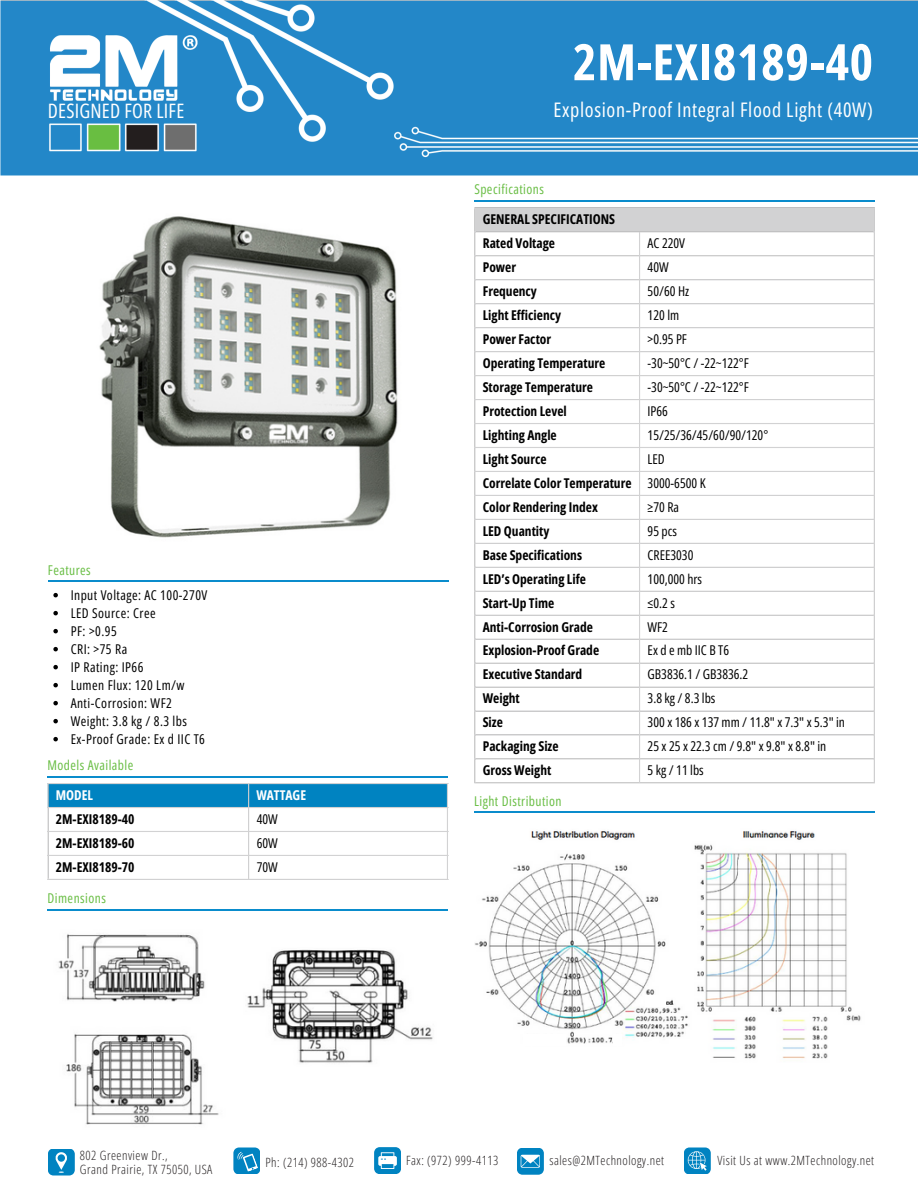
<style>
.page{position:relative;width:918px;height:1188px;background:#fff}
.page>*{position:absolute;margin:0;border:0;box-sizing:border-box;transform-origin:0 0}
.t1{font:700 50.25px "Open Sans Condensed";letter-spacing:.01em;color:#fff}
.t2{font:20.1px "Open Sans Condensed";letter-spacing:.035em;color:#fff}
.t3{font:19.95px "Open Sans Condensed";letter-spacing:.01em;color:#fff}
.t4{font:700 13.5px "Open Sans Condensed";color:#000}
.t5{font:13.5px "Open Sans Condensed";color:#000}
.t6{font:13.5px "Open Sans Condensed";letter-spacing:.035em;color:#000}
.t7{font:13.5px "Open Sans Condensed";letter-spacing:.035em;color:#6abe45}
.t8{font:700 13.5px "Open Sans Condensed";color:#fff}
.t9{font:300 12.75px "Open Sans Condensed";letter-spacing:.04em;color:#231f20}
</style>
<div class="page">
<img style="left:0;top:0;width:918px;height:176px">
<hr style="left:48px;top:580px;width:400px;height:2px;background:#0a8ccc">
<div style="left:475px;top:208px;width:400px;height:24px;background:#d2d2d3"></div>
<hr style="left:474px;top:208px;width:2px;height:574px;background:#d2d2d3">
<hr style="left:639px;top:232px;width:1px;height:550px;background:#d2d2d3">
<hr style="left:874px;top:208px;width:1px;height:574px;background:#d2d2d3">
<hr style="left:474px;top:207px;width:401px;height:1px;background:#d2d2d3">
<hr style="left:474px;top:255px;width:401px;height:1px;background:#d2d2d3">
<hr style="left:474px;top:279px;width:401px;height:1px;background:#d2d2d3">
<hr style="left:474px;top:303px;width:401px;height:1px;background:#d2d2d3">
<hr style="left:474px;top:327px;width:401px;height:1px;background:#d2d2d3">
<hr style="left:474px;top:351px;width:401px;height:1px;background:#d2d2d3">
<hr style="left:474px;top:375px;width:401px;height:1px;background:#d2d2d3">
<hr style="left:474px;top:399px;width:401px;height:1px;background:#d2d2d3">
<hr style="left:474px;top:423px;width:401px;height:1px;background:#d2d2d3">
<hr style="left:474px;top:447px;width:401px;height:1px;background:#d2d2d3">
<hr style="left:474px;top:471px;width:401px;height:1px;background:#d2d2d3">
<hr style="left:474px;top:495px;width:401px;height:1px;background:#d2d2d3">
<hr style="left:474px;top:519px;width:401px;height:1px;background:#d2d2d3">
<hr style="left:474px;top:543px;width:401px;height:1px;background:#d2d2d3">
<hr style="left:474px;top:567px;width:401px;height:1px;background:#d2d2d3">
<hr style="left:474px;top:591px;width:401px;height:1px;background:#d2d2d3">
<hr style="left:474px;top:615px;width:401px;height:1px;background:#d2d2d3">
<hr style="left:474px;top:639px;width:401px;height:1px;background:#d2d2d3">
<hr style="left:474px;top:663px;width:401px;height:1px;background:#d2d2d3">
<hr style="left:474px;top:687px;width:401px;height:1px;background:#d2d2d3">
<hr style="left:474px;top:710px;width:401px;height:2px;background:#d2d2d3">
<hr style="left:474px;top:734px;width:401px;height:2px;background:#d2d2d3">
<hr style="left:474px;top:758px;width:401px;height:2px;background:#d2d2d3">
<hr style="left:474px;top:782px;width:401px;height:1px;background:#d2d2d3">
<hr style="left:48px;top:776px;width:400px;height:1px;background:#0a8ccc">
<hr style="left:474px;top:200px;width:401px;height:2px;background:#0a8ccc">
<hr style="left:474px;top:812px;width:401px;height:1px;background:#0a8ccc">
<hr style="left:48px;top:909px;width:400px;height:1px;background:#0a8ccc">
<img style="left:99px;top:216px;width:299px;height:322px">
<img style="left:58px;top:934px;width:375px;height:191px">
<svg style="left:53px;top:593px;width:5px;height:4px"></svg>
<svg style="left:53px;top:611px;width:5px;height:4px"></svg>
<svg style="left:53px;top:629px;width:5px;height:4px"></svg>
<svg style="left:53px;top:647px;width:5px;height:4px"></svg>
<svg style="left:53px;top:665px;width:5px;height:4px"></svg>
<svg style="left:53px;top:683px;width:5px;height:4px"></svg>
<svg style="left:53px;top:701px;width:5px;height:4px"></svg>
<svg style="left:53px;top:719px;width:5px;height:4px"></svg>
<svg style="left:53px;top:737px;width:5px;height:4px"></svg>
<img style="left:475px;top:831px;width:386px;height:228px">
<div style="left:524px;top:1034px;width:42px;height:11px;background:#fff"></div>
<div style="left:613px;top:1034px;width:9px;height:11px;background:#fff"></div>
<div style="left:645px;top:995px;width:21px;height:12px;background:#fff"></div>
<svg style="left:48px;top:1149px;width:27px;height:27px"></svg>
<svg style="left:233px;top:1148px;width:27px;height:26px"></svg>
<svg style="left:374px;top:1147px;width:27px;height:27px"></svg>
<svg style="left:517px;top:1148px;width:27px;height:27px"></svg>
<svg style="left:684px;top:1148px;width:27px;height:26px"></svg>
<svg style="left:49px;top:784px;width:398px;height:23px;background:#0183c1"></svg>
<hr style="left:48px;top:784px;width:1px;height:95px;background:#d2d2d3">
<hr style="left:248px;top:784px;width:1px;height:95px;background:#d2d2d3">
<hr style="left:447px;top:784px;width:1px;height:95px;background:#d2d2d3">
<hr style="left:48px;top:783px;width:400px;height:1px;background:#d2d2d3">
<hr style="left:48px;top:807px;width:400px;height:1px;background:#d2d2d3">
<hr style="left:48px;top:831px;width:400px;height:1px;background:#d2d2d3">
<hr style="left:48px;top:855px;width:400px;height:1px;background:#d2d2d3">
<hr style="left:48px;top:879px;width:400px;height:1px;background:#d2d2d3">
<p class="t3" style="left:48px;top:97px;width:138px">DESIGNED FOR LIFE</p>
<h1 class="t7" style="left:48px;top:560px;width:44px">Features</h1>
<p class="t6" style="left:71px;top:585px;width:138px">Input Voltage: AC 100-270V</p>
<p class="t6" style="left:71px;top:603px;width:86px">LED Source: Cree</p>
<p class="t5" style="left:71px;top:621px;width:48px">PF: &gt;0.95</p>
<p class="t5" style="left:71px;top:639px;width:58px">CRI: &gt;75 Ra</p>
<p class="t6" style="left:71px;top:657px;width:74px">IP Rating: IP66</p>
<p class="t6" style="left:71px;top:675px;width:115px">Lumen Flux: 120 Lm/w</p>
<p class="t6" style="left:71px;top:693px;width:103px">Anti-Corrosion: WF2</p>
<p class="t6" style="left:71px;top:711px;width:118px">Weight: 3.8 kg / 8.3 lbs</p>
<p class="t6" style="left:71px;top:729px;width:136px">Ex-Proof Grade: Ex d IIC T6</p>
<p class="t7" style="left:48px;top:756px;width:87px">Models Available</p>
<p class="t8" style="left:56px;top:785px;width:39px">MODEL</p>
<p class="t8" style="left:256px;top:785px;width:51px">WATTAGE</p>
<p class="t4" style="left:56px;top:809px;width:80px">2M-EXI8189-40</p>
<p class="t5" style="left:257px;top:809px;width:23px">40W</p>
<p class="t4" style="left:56px;top:833px;width:80px">2M-EXI8189-60</p>
<p class="t5" style="left:257px;top:833px;width:23px">60W</p>
<p class="t4" style="left:56px;top:857px;width:80px">2M-EXI8189-70</p>
<p class="t5" style="left:257px;top:857px;width:23px">70W</p>
<p class="t7" style="left:48px;top:889px;width:60px">Dimensions</p>
<p class="t1" style="left:573px;top:27px;width:302px">2M-EXI8189-40</p>
<p class="t2" style="left:554px;top:96px;width:321px">Explosion-Proof Integral Flood Light (40W)</p>
<p class="t7" style="left:474px;top:180px;width:71px">Specifications</p>
<h2 class="t4" style="left:483px;top:210px;width:134px">GENERAL SPECIFICATIONS</h2>
<p class="t4" style="left:483px;top:234px;width:74px">Rated Voltage</p>
<p class="t5" style="left:648px;top:234px;width:39px">AC 220V</p>
<p class="t4" style="left:483px;top:258px;width:35px">Power</p>
<p class="t5" style="left:648px;top:258px;width:23px">40W</p>
<p class="t4" style="left:483px;top:282px;width:56px">Frequency</p>
<p class="t5" style="left:648px;top:282px;width:43px">50/60 Hz</p>
<p class="t4" style="left:483px;top:306px;width:80px">Light Efficiency</p>
<p class="t5" style="left:648px;top:306px;width:33px">120 lm</p>
<p class="t4" style="left:483px;top:330px;width:70px">Power Factor</p>
<p class="t5" style="left:648px;top:330px;width:41px">&gt;0.95 PF</p>
<p class="t4" style="left:483px;top:354px;width:124px">Operating Temperature</p>
<p class="t5" style="left:648px;top:354px;width:103px">-30~50°C / -22~122°F</p>
<p class="t4" style="left:483px;top:378px;width:112px">Storage Temperature</p>
<p class="t5" style="left:648px;top:378px;width:103px">-30~50°C / -22~122°F</p>
<p class="t4" style="left:483px;top:401px;width:86px">Protection Level</p>
<p class="t5" style="left:648px;top:401px;width:22px">IP66</p>
<p class="t4" style="left:483px;top:425px;width:76px">Lighting Angle</p>
<p class="t5" style="left:648px;top:425px;width:122px">15/25/36/45/60/90/120°</p>
<p class="t4" style="left:483px;top:449px;width:65px">Light Source</p>
<p class="t5" style="left:648px;top:449px;width:19px">LED</p>
<p class="t4" style="left:483px;top:473px;width:150px">Correlate Color Temperature</p>
<p class="t5" style="left:648px;top:473px;width:59px">3000-6500 K</p>
<p class="t4" style="left:483px;top:497px;width:117px">Color Rendering Index</p>
<p class="t5" style="left:648px;top:497px;width:33px">≥70 Ra</p>
<p class="t4" style="left:483px;top:521px;width:68px">LED Quantity</p>
<p class="t5" style="left:648px;top:521px;width:31px">95 pcs</p>
<p class="t4" style="left:483px;top:545px;width:101px">Base Specifications</p>
<p class="t5" style="left:648px;top:545px;width:47px">CREE3030</p>
<p class="t4" style="left:483px;top:569px;width:105px">LED’s Operating Life</p>
<p class="t5" style="left:648px;top:569px;width:56px">100,000 hrs</p>
<p class="t4" style="left:483px;top:593px;width:73px">Start-Up Time</p>
<p class="t5" style="left:648px;top:593px;width:29px">≤0.2 s</p>
<p class="t4" style="left:483px;top:617px;width:112px">Anti-Corrosion Grade</p>
<p class="t5" style="left:648px;top:617px;width:22px">WF2</p>
<p class="t4" style="left:483px;top:641px;width:118px">Explosion-Proof Grade</p>
<p class="t5" style="left:648px;top:641px;width:83px">Ex d e mb IIC B T6</p>
<p class="t4" style="left:483px;top:665px;width:101px">Executive Standard</p>
<p class="t5" style="left:648px;top:665px;width:102px">GB3836.1 / GB3836.2</p>
<p class="t4" style="left:483px;top:689px;width:39px">Weight</p>
<p class="t5" style="left:648px;top:689px;width:69px">3.8 kg / 8.3 lbs</p>
<p class="t4" style="left:483px;top:713px;width:22px">Size</p>
<p class="t5" style="left:648px;top:713px;width:199px">300 x 186 x 137 mm / 11.8" x 7.3" x 5.3" in</p>
<p class="t4" style="left:483px;top:737px;width:77px">Packaging Size</p>
<p class="t5" style="left:648px;top:737px;width:180px">25 x 25 x 22.3 cm / 9.8" x 9.8" x 8.8" in</p>
<p class="t4" style="left:483px;top:761px;width:70px">Gross Weight</p>
<p class="t5" style="left:648px;top:761px;width:58px">5 kg / 11 lbs</p>
<p class="t7" style="left:474px;top:792px;width:89px">Light Distribution</p>
<p class="t9" style="left:80px;top:1146px;width:89px">802 Greenview Dr.,</p>
<p class="t9" style="left:80px;top:1160px;width:134px">Grand Prairie, TX 75050, USA</p>
<p class="t9" style="left:266px;top:1153px;width:90px">Ph: (214) 988-4302</p>
<p class="t9" style="left:406px;top:1152px;width:94px">Fax: (972) 999-4113</p>
<p class="t9" style="left:549px;top:1152px;width:116px">sales@2MTechnology.net</p>
<p class="t9" style="left:717px;top:1152px;width:158px">Visit Us at www.2MTechnology.net</p>
</div>
